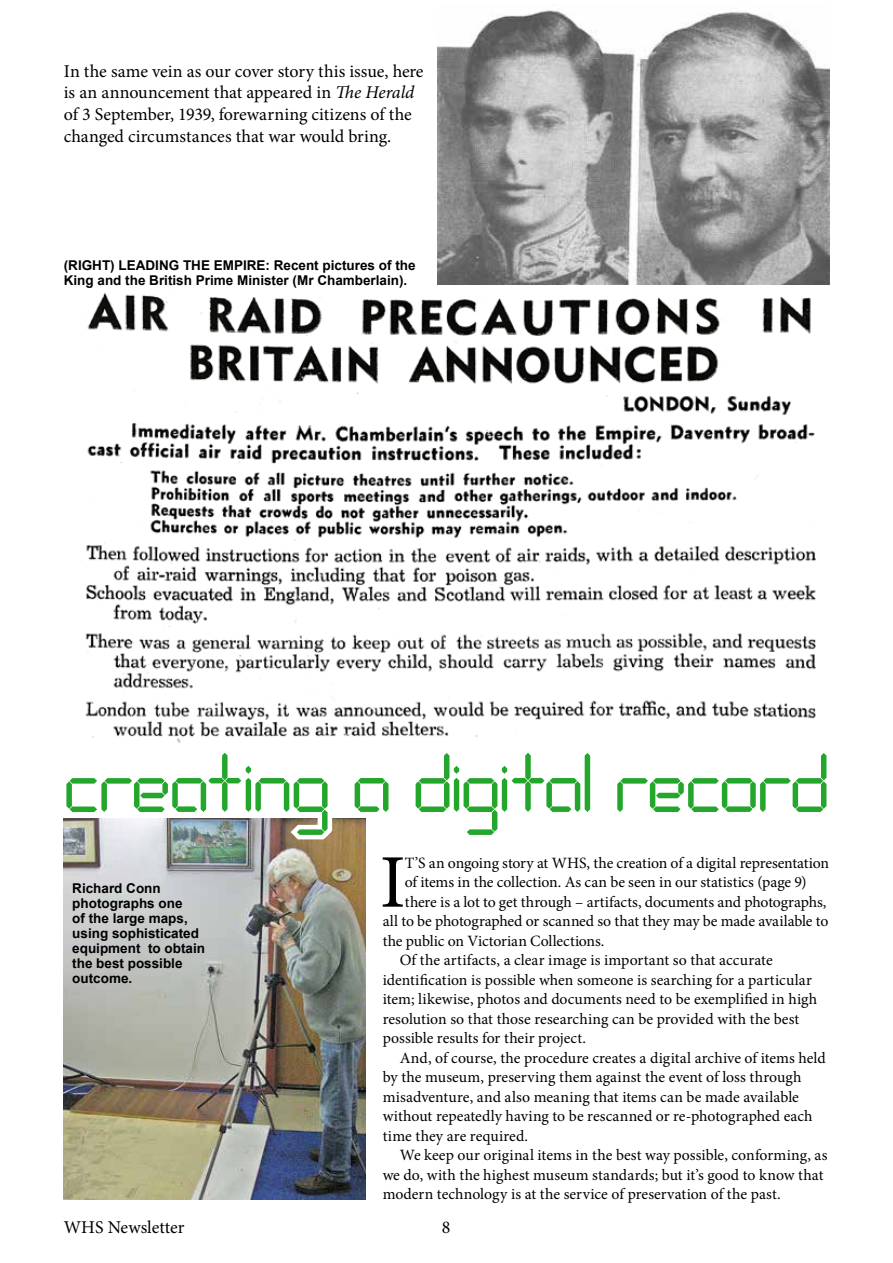
<style>
.page{position:relative;width:893px;height:1263px;background:#fff}
.page>*{position:absolute;margin:0;border:0;box-sizing:border-box;transform-origin:0 0}
.t1{font:90px "Digitalism";letter-spacing:-.01em;color:#23a62b}
.t2{font:75.75px "Minion Pro";color:#000}
.t3{font:18px/21.6px "Minion Pro";color:#000}
.t4{font:15.75px "Minion Pro";color:#000}
.t5{font:700 13.5px/15px "Arial";color:#000}
.s1{font-style:italic}
</style>
<div class="page">
<img style="left:64px;top:819px;width:302px;height:380px">
<img style="left:63px;top:818px;width:274px;height:27px">
<svg style="left:345px;top:818px;width:21px;height:6px"></svg>
<img style="left:85px;top:292px;width:731px;height:451px">
<img style="left:438px;top:4px;width:391px;height:281px">
<p class="t3" style="left:64px;top:60px;width:361px">In the same vein as our cover story this issue, here is an announcement that appeared in <span class="s1">The Herald </span>of 3 September, 1939, forewarning citizens of the changed circumstances that war would bring.</p>
<p class="t5" style="left:64px;top:258px;width:353px">(RIGHT) LEADING THE EMPIRE: Recent pictures of the<br>King and the British Prime Minister (Mr Chamberlain).</p>
<h1 class="t1" style="left:64px;top:745px;width:767px">creating a digital record</h1>
<p class="t5" style="left:72px;top:881px;width:134px">Richard Conn photographs one<br>of the large maps, using sophisticated equipment to obtain the best possible outcome.</p>
<h2 class="t2" style="left:380px;top:832px;width:27px">I</h2>
<p class="t4" style="left:405px;top:852px;width:426px">T’S an ongoing story at WHS, the creation of a digital representation</p>
<p class="t4" style="left:405px;top:871px;width:403px">of items in the collection. As can be seen in our statistics (page 9)</p>
<p class="t4" style="left:405px;top:891px;width:423px">there is a lot to get through – artifacts, documents and photographs,</p>
<p class="t4" style="left:383px;top:910px;width:447px">all to be photographed or scanned so that they may be made available to</p>
<p class="t4" style="left:383px;top:930px;width:223px">the public on Victorian Collections.</p>
<p class="t4" style="left:400px;top:949px;width:375px">Of the artifacts, a clear image is important so that accurate</p>
<p class="t4" style="left:383px;top:969px;width:431px">identification is possible when someone is searching for a particular</p>
<p class="t4" style="left:383px;top:988px;width:436px">item; likewise, photos and documents need to be exemplified in high</p>
<p class="t4" style="left:383px;top:1008px;width:418px">resolution so that those researching can be provided with the best</p>
<p class="t4" style="left:383px;top:1027px;width:205px">possible results for their project.</p>
<p class="t4" style="left:400px;top:1047px;width:428px">And, of course, the procedure creates a digital archive of items held</p>
<p class="t4" style="left:383px;top:1066px;width:420px">by the museum, preserving them against the event of loss through</p>
<p class="t4" style="left:383px;top:1086px;width:418px">misadventure, and also meaning that items can be made available</p>
<p class="t4" style="left:383px;top:1105px;width:431px">without repeatedly having to be rescanned or re-photographed each</p>
<p class="t4" style="left:383px;top:1125px;width:147px">time they are required.</p>
<p class="t4" style="left:400px;top:1144px;width:429px">We keep our original items in the best way possible, conforming, as</p>
<p class="t4" style="left:383px;top:1164px;width:442px">we do, with the highest museum standards; but it’s good to know that</p>
<p class="t4" style="left:383px;top:1183px;width:399px">modern technology is at the service of preservation of the past.</p>
<p class="t3" style="left:64px;top:1217px;width:122px">WHS Newsletter</p>
<p class="t3" style="left:442px;top:1217px;width:10px">8</p>
</div>
